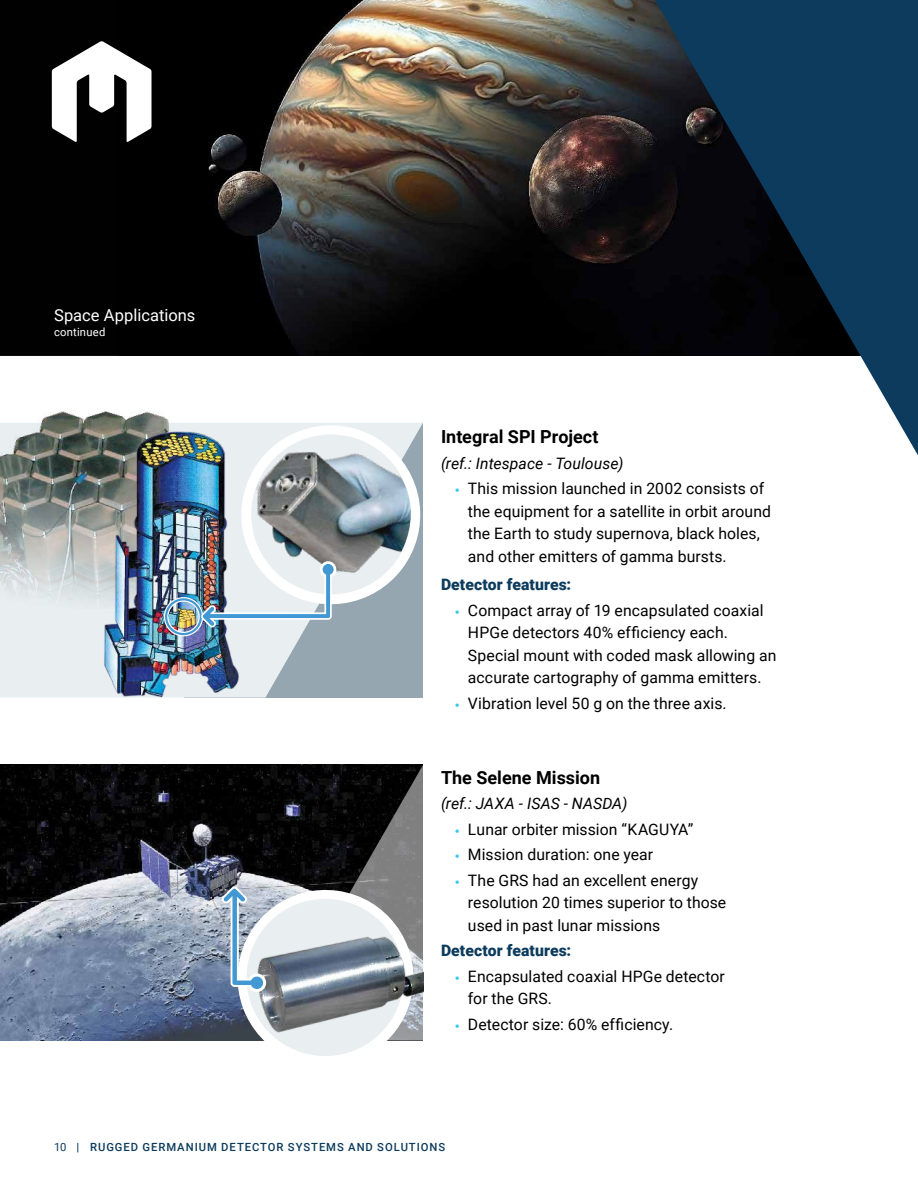
<style>
.page{position:relative;width:918px;height:1188px;background:#fff}
.page>*{position:absolute;margin:0;border:0;box-sizing:border-box;transform-origin:0 0}
.t1{font:700 18px "Roboto";color:#000}
.t2{font:16.5px "Roboto";color:#fff}
.t3{font:15.75px/22.5px "Roboto";letter-spacing:.005em;color:#000}
.t4{font:italic 15.75px "Roboto";letter-spacing:.005em;color:#000}
.t5{font:900 15.75px "Roboto";letter-spacing:.005em;color:#0c3b5d}
.t6{font:500 11.25px "Roboto";letter-spacing:.085em;color:#0c3b5d}
.t7{font:11.25px "Roboto";letter-spacing:.02em;color:#fff}
.s1{font-family:"Proxima Nova";color:#3cc6f4}
.s2{font-weight:400}
</style>
<div class="page">
<svg style="left:0;top:608px;width:423px;height:90px;background:#c4cfd5"></svg>
<img style="left:0;top:765px;width:185px;height:275px">
<svg style="left:185px;top:765px;width:238px;height:275px;background:#2e3036"></svg>
<div style="left:0;top:0;width:918px;height:356px;background:#010101"></div>
<img style="left:208px;top:0;width:447px;height:356px">
<img style="left:0;top:411px;width:199px;height:197px">
<img style="left:102px;top:430px;width:139px;height:268px">
<div style="left:164px;top:597px;width:39px;height:39px;border:5px solid #fff;border-radius:50%"></div>
<div style="left:165px;top:598px;width:37px;height:37px;border:2px solid #4198d3;border-radius:50%"></div>
<img style="left:199px;top:423px;width:224px;height:208px">
<svg style="left:52px;top:41px;width:100px;height:101px"></svg>
<img style="left:419px;top:932px;width:5px;height:103px">
<svg style="left:655px;top:0;width:263px;height:455px;fill:#0c3b5d"></svg>
<svg style="left:218px;top:884px;width:201px;height:172px"></svg>
<p class="t2" style="left:54px;top:304px;width:143px">Space Applications</p>
<p class="t7" style="left:54px;top:324px;width:53px">continued</p>
<p class="t1" style="left:441px;top:424px;width:159px">Integral SPI Project</p>
<p class="t4" style="left:441px;top:452px;width:184px">(ref.: Intespace - Toulouse)</p>
<p class="t3" style="left:468px;top:477px;width:305px;text-indent:-13px"><span class="s1">•</span> This mission launched in 2002 consists of the equipment for a satellite in orbit around the Earth to study supernova, black holes, and other emitters of gamma bursts.</p>
<p class="t5" style="left:441px;top:574px;width:132px">Detector features:</p>
<p class="t3" style="left:468px;top:599px;width:310px;text-indent:-13px"><span class="s1">•</span> Compact array of 19 encapsulated coaxial HPGe detectors 40% efficiency each.<br>Special mount with coded mask allowing an accurate cartography of gamma emitters.</p>
<p class="t3" style="left:454px;top:692px;width:274px"><span class="s1">•</span> Vibration level 50 g on the three axis.</p>
<p class="t1" style="left:441px;top:765px;width:161px">The Selene Mission</p>
<p class="t4" style="left:441px;top:792px;width:188px">(ref.: JAXA - ISAS - NASDA)</p>
<p class="t3" style="left:454px;top:817px;width:240px"><span class="s1">•</span> Lunar orbiter mission “KAGUYA”</p>
<p class="t3" style="left:454px;top:843px;width:200px"><span class="s1">•</span> Mission duration: one year</p>
<p class="t3" style="left:468px;top:868px;width:260px;text-indent:-13px"><span class="s1">•</span> The GRS had an excellent energy resolution 20 times superior to those used in past lunar missions</p>
<p class="t5" style="left:441px;top:939px;width:132px">Detector features:</p>
<p class="t3" style="left:468px;top:964px;width:258px;text-indent:-13px"><span class="s1">•</span> Encapsulated coaxial HPGe detector for the GRS.</p>
<p class="t3" style="left:454px;top:1012px;width:220px"><span class="s1">•</span> Detector size: 60% efficiency.</p>
<p class="t6" style="left:54px;top:1139px;width:393px"><span class="s2">10</span> | RUGGED GERMANIUM DETECTOR SYSTEMS AND SOLUTIONS</p>
</div>
